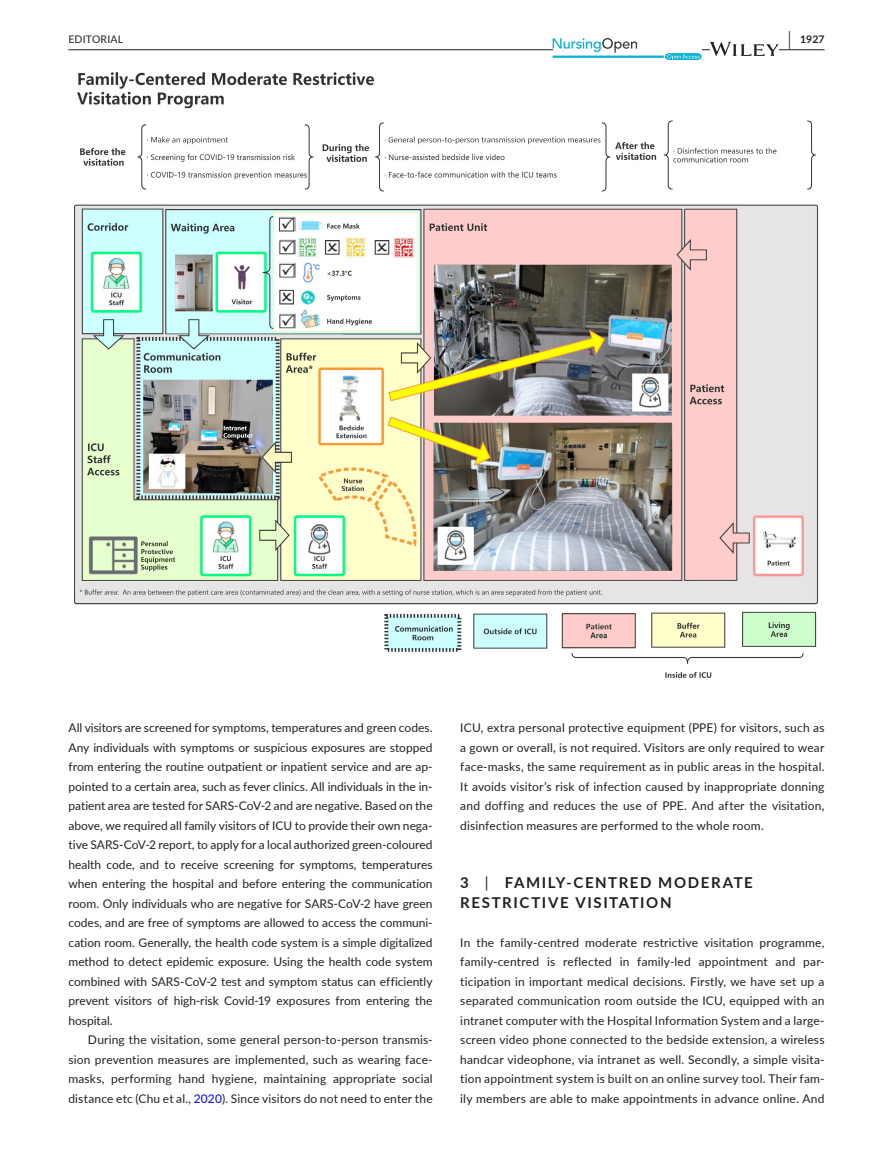
<style>
.page{position:relative;width:893px;height:1174px;background:#fff}
.page>*{position:absolute;margin:0;border:0;box-sizing:border-box;transform-origin:0 0}
.t1{font:700 15px/19.5px "Lato";letter-spacing:.105em;color:#231f20}
.t2{font:12px/19.5px "Lato";letter-spacing:.01em;color:#231f20;text-align:justify}
.t3{font:10.5px "Lato";letter-spacing:.02em;color:#231f20}
.t4{font:700 10.5px "Lato";color:#231f20}
.s1{font-size:19.5px}
.s2{color:#00f}
.s3{font-weight:400}
</style>
<div class="page">
<hr style="left:68px;top:49px;width:756px;height:1px;background:#231f20">
<svg style="left:553px;top:38px;width:148px;height:22px"></svg>
<svg style="left:710px;top:42px;width:69px;height:14px"></svg>
<img style="left:74px;top:72px;width:744px;height:606px">
<p class="t3" style="left:68px;top:31px;width:56px">EDITORIAL</p>
<p class="t4" style="left:789px;top:31px;width:37px"><span class="s1">|</span> 1927</p>
<p class="t2" style="left:68px;top:717px;width:366px">All visitors are screened for symptoms, temperatures and green codes.<br>Any individuals with symptoms or suspicious exposures are stopped from entering the routine outpatient or inpatient service and are ap&shy;pointed to a certain area, such as fever clinics. All individuals in the in&shy;patient area are tested for SARS-CoV-2 and are negative. Based on the above, we required all family visitors of ICU to provide their own nega&shy;tive SARS-CoV-2 report, to apply for a local authorized green-coloured health code, and to receive screening for symptoms, temperatures when entering the hospital and before entering the communication room. Only individuals who are negative for SARS-CoV-2 have green codes, and are free of symptoms are allowed to access the communi&shy;cation room. Generally, the health code system is a simple digitalized method to detect epidemic exposure. Using the health code system combined with SARS-CoV-2 test and symptom status can efficiently prevent visitors of high-risk Covid-19 exposures from entering the hospital.</p>
<p class="t2" style="left:68px;top:1029px;width:366px;text-indent:19px">During the visitation, some general person-to-person transmis&shy;sion prevention measures are implemented, such as wearing face&shy;masks, performing hand hygiene, maintaining appropriate social distance etc (Chu et al., <span class="s2">2020</span>). Since visitors do not need to enter the</p>
<p class="t2" style="left:460px;top:717px;width:366px">ICU, extra personal protective equipment (PPE) for visitors, such as a gown or overall, is not required. Visitors are only required to wear face-masks, the same requirement as in public areas in the hospital.<br>It avoids visitor’s risk of infection caused by inappropriate donning and doffing and reduces the use of PPE. And after the visitation, disinfection measures are performed to the whole room.</p>
<p class="t1" style="left:460px;top:872px;width:294px">3 <span class="s3">|</span> FAMILY--CENTRED MODERATE<br>RESTRICTIVE VISITATION</p>
<p class="t2" style="left:460px;top:932px;width:366px">In the family-centred moderate restrictive visitation programme, family-centred is reflected in family-led appointment and par&shy;ticipation in important medical decisions. Firstly, we have set up a separated communication room outside the ICU, equipped with an intranet computer with the Hospital Information System and a large&shy;screen video phone connected to the bedside extension, a wireless handcar videophone, via intranet as well. Secondly, a simple visita&shy;tion appointment system is built on an online survey tool. Their fam&shy;ily members are able to make appointments in advance online. And</p>
</div>
